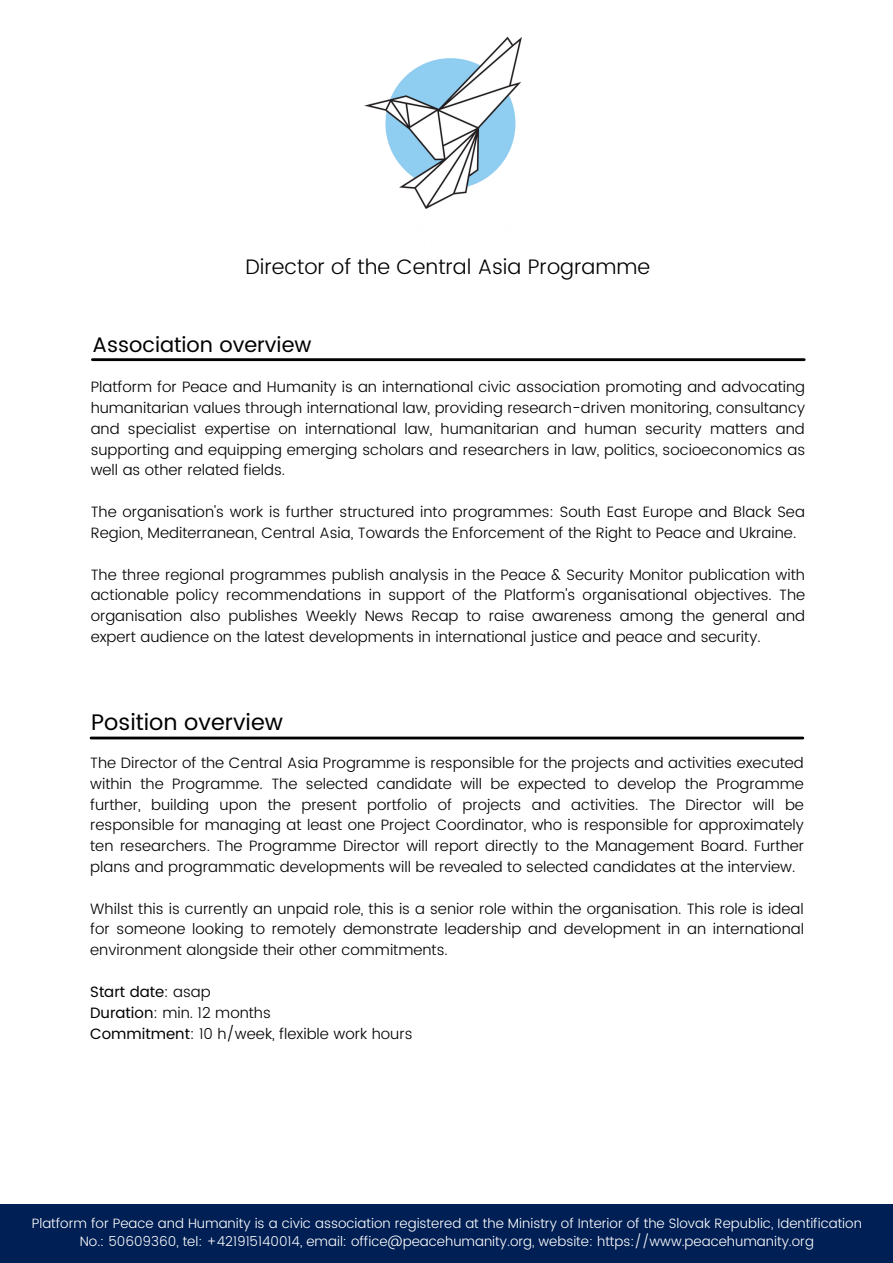
<style>
.page{position:relative;width:893px;height:1263px;background:#fff}
.page>*{position:absolute;margin:0;border:0;box-sizing:border-box;transform-origin:0 0}
.t1{font:22.5px "Poppins";color:#000}
.t2{font:300 21px "Poppins";color:#000}
.t3{font:21px "Poppins";color:#000}
.t4{font:300 15px/20.9px "Poppins";color:#000;text-align:justify}
.t5{font:15px "Poppins";color:#000}
.t6{font:300 13.5px "Poppins";color:#fff}
.s1{font-weight:300}
.s2{font-weight:400}
</style>
<div class="page">
<div style="left:0;top:1204px;width:893px;height:59px;background:#001f54"></div>
<img style="left:364px;top:36px;width:158px;height:173px">
<hr style="left:91px;top:737px;width:712px;height:2px;background:#000">
<hr style="left:92px;top:358px;width:712px;height:3px;background:#000">
<p class="t2" style="left:245px;top:254px;width:406px">Director of the Central Asia Programme</p>
<p class="t3" style="left:92px;top:332px;width:220px">Association overview</p>
<p class="t4" style="left:91px;top:377px;width:716px">Platform for Peace and Humanity is an international civic association promoting and advocating humanitarian values through international law, providing research-driven monitoring, consultancy and specialist expertise on international law, humanitarian and human security matters and supporting and equipping emerging scholars and researchers in law, politics, socioeconomics as well as other related fields.</p>
<p class="t4" style="left:91px;top:501px;width:716px">The organisation's work is further structured into programmes: South East Europe and Black Sea<br>Region, Mediterranean, Central Asia, Towards the Enforcement of the Right to Peace and Ukraine.</p>
<p class="t4" style="left:91px;top:564px;width:716px">The three regional programmes publish analysis in the Peace &amp; Security Monitor publication with actionable policy recommendations in support of the Platform's organisational objectives. The organisation also publishes Weekly News Recap to raise awareness among the general and expert audience on the latest developments in international justice and peace and security.</p>
<p class="t1" style="left:91px;top:709px;width:193px">Position overview</p>
<p class="t4" style="left:90px;top:752px;width:715px">The Director of the Central Asia Programme is responsible for the projects and activities executed within the Programme. The selected candidate will be expected to develop the Programme further, building upon the present portfolio of projects and activities. The Director will be responsible for managing at least one Project Coordinator, who is responsible for approximately ten researchers. The Programme Director will report directly to the Management Board. Further plans and programmatic developments will be revealed to selected candidates at the interview.</p>
<p class="t4" style="left:90px;top:898px;width:715px">Whilst this is currently an unpaid role, this is a senior role within the organisation. This role is ideal for someone looking to remotely demonstrate leadership and development in an international environment alongside their other commitments.</p>
<p class="t5" style="left:90px;top:983px;width:122px">Start date<span class="s1">: asap</span></p>
<p class="t4" style="left:90px;top:1002px;width:182px"><span class="s2">Duration</span>: min. 12 months</p>
<p class="t4" style="left:90px;top:1023px;width:324px"><span class="s2">Commitment</span>: 10 h/week, flexible work hours</p>
<p class="t6" style="left:32px;top:1215px;width:831px">Platform for Peace and Humanity is a civic association registered at the Ministry of Interior of the Slovak Republic, Identification</p>
<p class="t6" style="left:80px;top:1233px;width:736px">No.: 50609360, tel: +421915140014, email: office@peacehumanity.org, website: https://www.peacehumanity.org</p>
</div>
